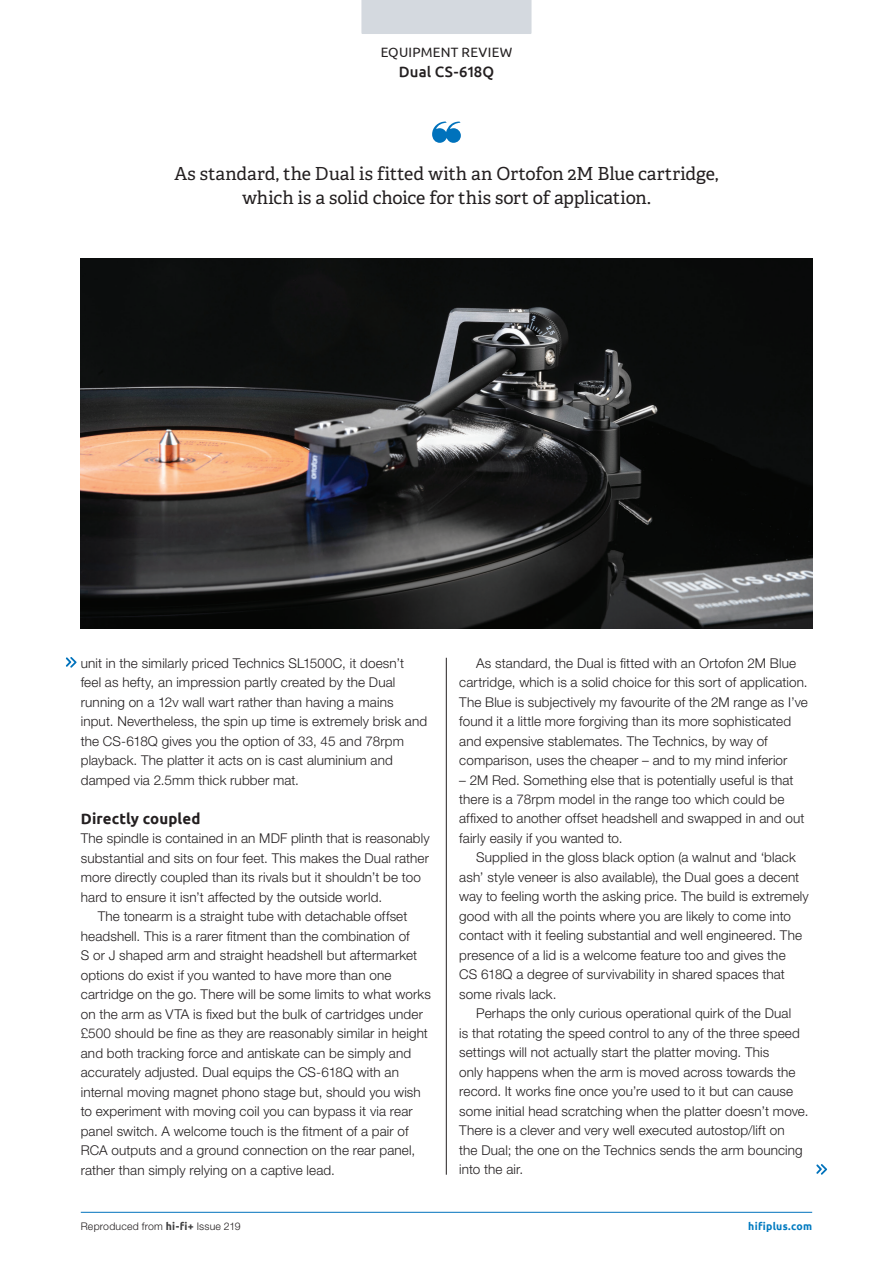
<style>
.page{position:relative;width:893px;height:1263px;background:#fff}
.page>*{position:absolute;margin:0;border:0;box-sizing:border-box;transform-origin:0 0}
.t1{font:18px/24px "Adelle";letter-spacing:-.005em;color:#231f20;text-align:center}
.t2{font:700 15px "Ubuntu";letter-spacing:.005em;color:#231f20}
.t3{font:500 15px "Ubuntu";letter-spacing:.01em;color:#231f20}
.t4{font:300 13.5px/19.5px "Helvetica Neue LT Std";letter-spacing:.01em;color:#231f20}
.t5{font:13.5px "Ubuntu";letter-spacing:.02em;color:#231f20}
.t6{font:300 10.5px "Helvetica Neue LT Std";letter-spacing:.02em;color:#231f20}
.t7{font:700 10.5px "Ubuntu";letter-spacing:.025em;color:#007ac0}
.s1{font-family:"Ubuntu";font-weight:700;color:#3e3e3f}
</style>
<div class="page">
<div style="left:361px;top:0;width:170px;height:34px;background:#d4d9df"></div>
<hr style="left:446px;top:658px;width:1px;height:517px;background:#231f20">
<svg style="left:432px;top:121px;width:29px;height:22px"></svg>
<img style="left:81px;top:258px;width:731px;height:371px">
<svg style="left:66px;top:657px;width:11px;height:11px"></svg>
<svg style="left:816px;top:1164px;width:11px;height:11px"></svg>
<hr style="left:81px;top:1212px;width:731px;height:1px;background:#0072bc">
<p class="t5" style="left:381px;top:44px;width:133px">EQUIPMENT REVIEW</p>
<p class="t3" style="left:399px;top:62px;width:97px">Dual CS-618Q</p>
<h1 class="t1" style="left:174px;top:162px;width:546px">As standard, the Dual is fitted with an Ortofon 2M Blue cartridge, which is a solid choice for this sort of application.</h1>
<p class="t4" style="left:81px;top:653px;width:348px">unit in the similarly priced Technics SL1500C, it doesn’t feel as hefty, an impression partly created by the Dual running on a 12v wall wart rather than having a mains input. Nevertheless, the spin up time is extremely brisk and the CS-618Q gives you the option of 33, 45 and 78rpm playback. The platter it acts on is cast aluminium and damped via 2.5mm thick rubber mat.</p>
<p class="t2" style="left:81px;top:809px;width:121px">Directly coupled</p>
<p class="t4" style="left:81px;top:828px;width:350px">The spindle is contained in an MDF plinth that is reasonably</p>
<p class="t4" style="left:81px;top:848px;width:350px">substantial and sits on four feet. This makes the Dual rather</p>
<p class="t4" style="left:81px;top:867px;width:342px">more directly coupled than its rivals but it shouldn’t be too</p>
<p class="t4" style="left:81px;top:887px;width:303px">hard to ensure it isn’t affected by the outside world.</p>
<p class="t4" style="left:98px;top:906px;width:311px">The tonearm is a straight tube with detachable offset</p>
<p class="t4" style="left:81px;top:926px;width:330px">headshell. This is a rarer fitment than the combination of</p>
<p class="t4" style="left:81px;top:945px;width:338px">S or J shaped arm and straight headshell but aftermarket</p>
<p class="t4" style="left:81px;top:965px;width:312px">options do exist if you wanted to have more than one</p>
<p class="t4" style="left:81px;top:984px;width:352px">cartridge on the go. There will be some limits to what works</p>
<p class="t4" style="left:81px;top:1004px;width:344px">on the arm as VTA is fixed but the bulk of cartridges under</p>
<p class="t4" style="left:81px;top:1023px;width:349px">£500 should be fine as they are reasonably similar in height</p>
<p class="t4" style="left:81px;top:1043px;width:332px">and both tracking force and antiskate can be simply and</p>
<p class="t4" style="left:81px;top:1062px;width:320px">accurately adjusted. Dual equips the CS-618Q with an</p>
<p class="t4" style="left:81px;top:1082px;width:342px">internal moving magnet phono stage but, should you wish</p>
<p class="t4" style="left:81px;top:1101px;width:333px">to experiment with moving coil you can bypass it via rear</p>
<p class="t4" style="left:81px;top:1121px;width:329px">panel switch. A welcome touch is the fitment of a pair of</p>
<p class="t4" style="left:81px;top:1140px;width:336px">RCA outputs and a ground connection on the rear panel,</p>
<p class="t4" style="left:81px;top:1160px;width:256px">rather than simply relying on a captive lead.</p>
<p class="t4" style="left:459px;top:653px;width:350px;text-indent:17px">As standard, the Dual is fitted with an Ortofon 2M Blue cartridge, which is a solid choice for this sort of application.<br>The Blue is subjectively my favourite of the 2M range as I’ve found it a little more forgiving than its more sophisticated and expensive stablemates. The Technics, by way of comparison, uses the cheaper – and to my mind inferior</p>
<p class="t4" style="left:459px;top:770px;width:347px">– 2M Red. Something else that is potentially useful is that there is a 78rpm model in the range too which could be affixed to another offset headshell and swapped in and out fairly easily if you wanted to.</p>
<p class="t4" style="left:459px;top:848px;width:351px;text-indent:17px">Supplied in the gloss black option (a walnut and ‘black ash’ style veneer is also available), the Dual goes a decent way to feeling worth the asking price. The build is extremely good with all the points where you are likely to come into contact with it feeling substantial and well engineered. The presence of a lid is a welcome feature too and gives the<br>CS 618Q a degree of survivability in shared spaces that some rivals lack.</p>
<p class="t4" style="left:459px;top:1003px;width:351px;text-indent:17px">Perhaps the only curious operational quirk of the Dual<br>is that rotating the speed control to any of the three speed settings will not actually start the platter moving. This<br>only happens when the arm is moved across towards the record. It works fine once you’re used to it but can cause some initial head scratching when the platter doesn’t move.<br>There is a clever and very well executed autostop/lift on<br>the Dual; the one on the Technics sends the arm bouncing into the air.</p>
<p class="t6" style="left:81px;top:1219px;width:161px">Reproduced from <span class="s1">hi-fi+</span> Issue 219</p>
<p class="t7" style="left:748px;top:1219px;width:65px">hifiplus.com</p>
</div>
